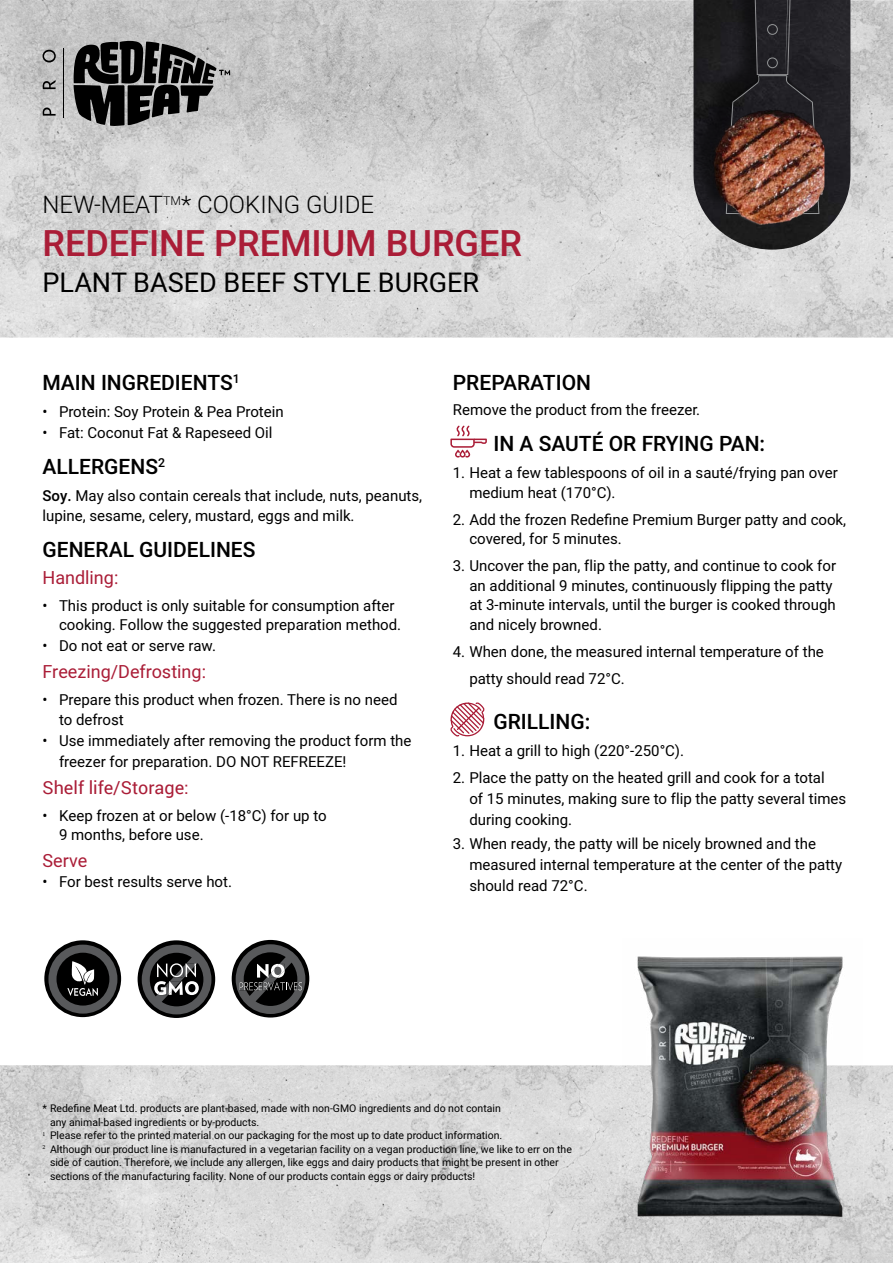
<style>
.page{position:relative;width:893px;height:1263px;background:#fff}
.page>*{position:absolute;margin:0;border:0;box-sizing:border-box;transform-origin:0 0}
.t1{font:500 36px "Heebo";color:#aa1d37}
.t2{font:27px "Heebo";color:#000}
.t3{font:300 24px "Heebo";color:#000}
.t4{font:500 21px "Heebo";color:#000}
.t5{font:18px "Heebo";color:#aa1d37}
.t6{font:18px "Roboto";color:#aa1d37}
.t7{font:15px/19.5px "Heebo";color:#000}
.t8{font:10.5px "Heebo";color:#000}
.s1{font-weight:500}
.s2{font-family:"Roboto"}
</style>
<div class="page">
<img style="left:0;top:1065px;width:893px;height:198px">
<img style="left:0;top:0;width:893px;height:337px">
<img style="left:693px;top:0;width:157px;height:250px">
<svg style="left:73px;top:41px;width:157px;height:85px;background:#575757"></svg>
<svg style="left:43px;top:108px;width:13px;height:8px"></svg>
<svg style="left:43px;top:80px;width:13px;height:9px"></svg>
<svg style="left:43px;top:50px;width:13px;height:12px"></svg>
<hr style="left:63px;top:48px;width:1px;height:69px;background:#000">
<svg style="left:44px;top:940px;width:78px;height:78px"></svg>
<svg style="left:137px;top:940px;width:79px;height:78px"></svg>
<svg style="left:231px;top:939px;width:79px;height:79px"></svg>
<svg style="left:450px;top:702px;width:35px;height:34px"></svg>
<svg style="left:450px;top:426px;width:37px;height:32px"></svg>
<img style="left:686px;top:0;width:138px;height:226px">
<img style="left:726px;top:0;width:93px;height:214px">
<img style="left:623px;top:956px;width:239px;height:276px">
<h3 class="t3" style="left:43px;top:188px;width:333px">NEW-MEAT<sup>TM</sup>* COOKING GUIDE</h3>
<h1 class="t1" style="left:43px;top:219px;width:481px">REDEFINE PREMIUM BURGER</h1>
<h2 class="t2" style="left:43px;top:264px;width:438px">PLANT BASED BEEF STYLE BURGER</h2>
<h3 class="t4" style="left:43px;top:368px;width:199px">MAIN INGREDIENTS<sup>1</sup></h3>
<p class="t7" style="left:43px;top:402px;width:243px">• Protein: Soy Protein &amp; Pea Protein</p>
<p class="t7" style="left:43px;top:423px;width:232px">• Fat: Coconut Fat &amp; Rapeseed Oil</p>
<h3 class="t4" style="left:43px;top:452px;width:124px">ALLERGENS<sup>2</sup></h3>
<p class="t7" style="left:43px;top:486px;width:381px"><span class="s1">Soy.</span> May also contain cereals that include, nuts, peanuts, lupine, sesame, celery, mu<span class="s2">s</span>tard, eggs and milk.</p>
<h3 class="t4" style="left:43px;top:535px;width:215px">GENERAL GUIDELINES</h3>
<p class="t5" style="left:43px;top:565px;width:77px">Handling:</p>
<p class="t7" style="left:59px;top:595px;width:344px;text-indent:-16px">• This product is only suitable for consumption after cooking. Follow the sugge<span class="s2">s</span>ted preparation method.</p>
<p class="t7" style="left:43px;top:636px;width:175px">• Do not eat or serve raw.</p>
<p class="t5" style="left:43px;top:659px;width:165px">Freezing/Defro<span class="s2">s</span>ting:</p>
<p class="t7" style="left:59px;top:690px;width:340px;text-indent:-16px">• Prepare this product when frozen. There is no need to defro<span class="s2">st</span></p>
<p class="t7" style="left:59px;top:729px;width:354px;line-height:21px;text-indent:-16px">• Use immediately after removing the product form the freezer for preparation. DO NOT REFREEZE!</p>
<p class="t6" style="left:43px;top:780px;width:148px">Shelf life/Storage:</p>
<p class="t7" style="left:59px;top:805px;width:269px;text-indent:-16px">• Keep frozen at or below (-18°C) for up to<br>9 months, before use.</p>
<p class="t5" style="left:43px;top:848px;width:46px">Serve</p>
<p class="t7" style="left:43px;top:871px;width:191px">• For be<span class="s2">s</span>t results serve hot.</p>
<h3 class="t4" style="left:453px;top:368px;width:140px">PREPARATION</h3>
<p class="t7" style="left:453px;top:400px;width:249px">Remove the product from the freezer.</p>
<h3 class="t4" style="left:493px;top:429px;width:273px">IN A SAUTÉ OR FRYING PAN:</h3>
<p class="t7" style="left:469px;top:463px;width:370px;text-indent:-16px">1. Heat a few tablespoons of oil in a sauté/frying pan over medium heat (170°C).</p>
<p class="t7" style="left:469px;top:510px;width:378px;text-indent:-16px">2. Add the frozen Redefine Premium Burger patty and cook, covered, for 5 minutes.</p>
<p class="t7" style="left:469px;top:556px;width:368px;text-indent:-16px">3. Uncover the pan, flip the patty, and continue to cook for an additional 9 minutes, continuously flipping the patty at 3-minute intervals, until the burger is cooked through and nicely browned.</p>
<p class="t7" style="left:469px;top:638px;width:356px;line-height:27px;text-indent:-16px">4. When done, the measured internal temperature of the patty should read 72°C.</p>
<h3 class="t4" style="left:493px;top:707px;width:98px">GRILLING:</h3>
<p class="t7" style="left:453px;top:740px;width:233px">1. Heat a grill to high (220°-250°C).</p>
<p class="t7" style="left:469px;top:767px;width:378px;line-height:21px;text-indent:-16px">2. Place the patty on the heated grill and cook for a total<br>of 15 minutes, making sure to flip the patty several times during cooking.</p>
<p class="t7" style="left:469px;top:833px;width:374px;line-height:21px;text-indent:-16px">3. When ready, the patty will be nicely browned and the measured internal temperature at the center of the patty should read 72°C.</p>
<p class="t8" style="left:43px;top:1101px;width:460px">* Redefine Meat Ltd. products are plant-based, made with non-GMO ingredients and do not contain</p>
<p class="t8" style="left:50px;top:1115px;width:211px">any animal-based ingredients or by-products.</p>
<p class="t8" style="left:43px;top:1128px;width:461px"><sup>1</sup> Please refer to the printed material on our packaging for the mo<span class="s2">s</span>t up to date product information.</p>
<p class="t8" style="left:43px;top:1142px;width:531px"><sup>2</sup> Although our product line is manufactured in a vegetarian facility on a vegan production line, we like to err on the</p>
<p class="t8" style="left:50px;top:1155px;width:510px">side of caution. Therefore, we include any allergen, like eggs and dairy products that might be present in other</p>
<p class="t8" style="left:50px;top:1169px;width:427px">sections of the manufacturing facility. None of our products contain eggs or dairy products!</p>
</div>
